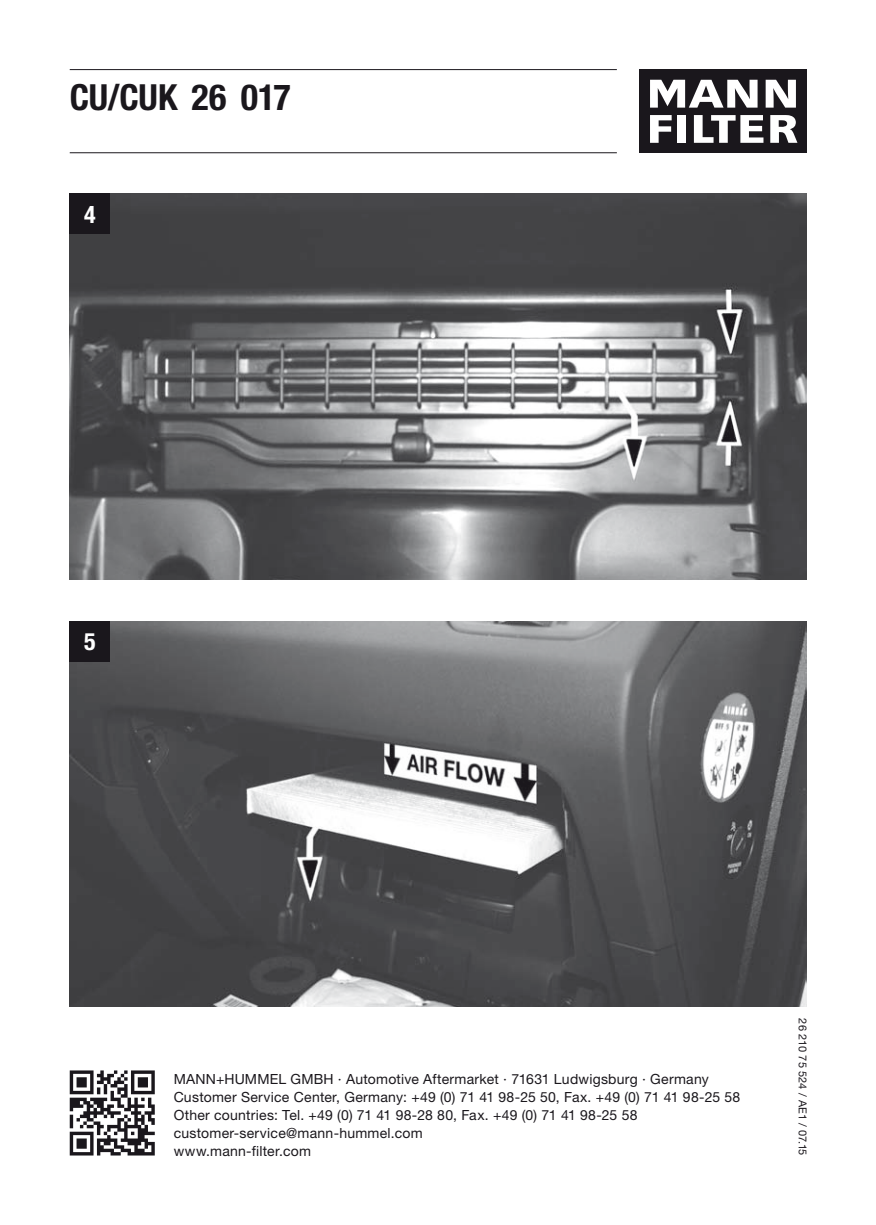
<style>
.page{position:relative;width:876px;height:1225px;background:#fff}
.page>*{position:absolute;margin:0;border:0;box-sizing:border-box;transform-origin:0 0}
.t1{font:700 condensed 36px "Helvetica Neue LT Pro";color:#1a171c}
.t2{font:700 condensed 24px "Helvetica Neue LT Pro";color:#fff}
.t3{font:14px/18px "Helvetica Neue LT Pro";letter-spacing:.02em;color:#1a171c}
.t4{font:11px "Helvetica Neue LT Pro";letter-spacing:-.01em;color:#1a171c}
</style>
<div class="page">
<svg style="left:70px;top:1070px;width:85px;height:85px"></svg>
<hr style="left:70px;top:69px;width:547px;height:1px;background:#1a171c">
<hr style="left:70px;top:152px;width:547px;height:1px;background:#1a171c">
<div style="left:639px;top:69px;width:168px;height:84px;background:#1a171c"></div>
<svg style="left:766px;top:80px;width:30px;height:28px"></svg>
<svg style="left:650px;top:115px;width:22px;height:28px"></svg>
<div style="left:677px;top:115px;width:9px;height:28px;background:#fff"></div>
<svg style="left:694px;top:115px;width:69px;height:28px"></svg>
<svg style="left:770px;top:115px;width:27px;height:28px"></svg>
<svg style="left:650px;top:80px;width:107px;height:28px"></svg>
<img style="left:69px;top:194px;width:737px;height:385px">
<img style="left:70px;top:621px;width:737px;height:385px">
<div style="left:70px;top:621px;width:40px;height:40px;background:#1a171c"></div>
<div style="left:70px;top:194px;width:40px;height:40px;background:#1a171c"></div>
<h1 class="t1" style="left:70px;top:75px;width:222px">CU/CUK 26 017</h1>
<h2 class="t2" style="left:84px;top:200px;width:13px">4</h2>
<h2 class="t2" style="left:84px;top:626px;width:13px">5</h2>
<p class="t3" style="left:174px;top:1069px;width:568px">MANN+HUMMEL GMBH · Automotive Aftermarket · 71631 Ludwigsburg · Germany Customer Service Center, Germany: +49 (0) 71 41 98-25 50, Fax. +49 (0) 71 41 98-25 58<br>Other countries: Tel. +49 (0) 71 41 98-28 80, Fax. +49 (0) 71 41 98-25 58 customer-service@mann-hummel.com<br>www.mann-filter.com</p>
<p class="t4" style="left:810px;top:1018px;width:139px;rotate:90deg">26 210 75 524 / AE1 / 07.15</p>
</div>
